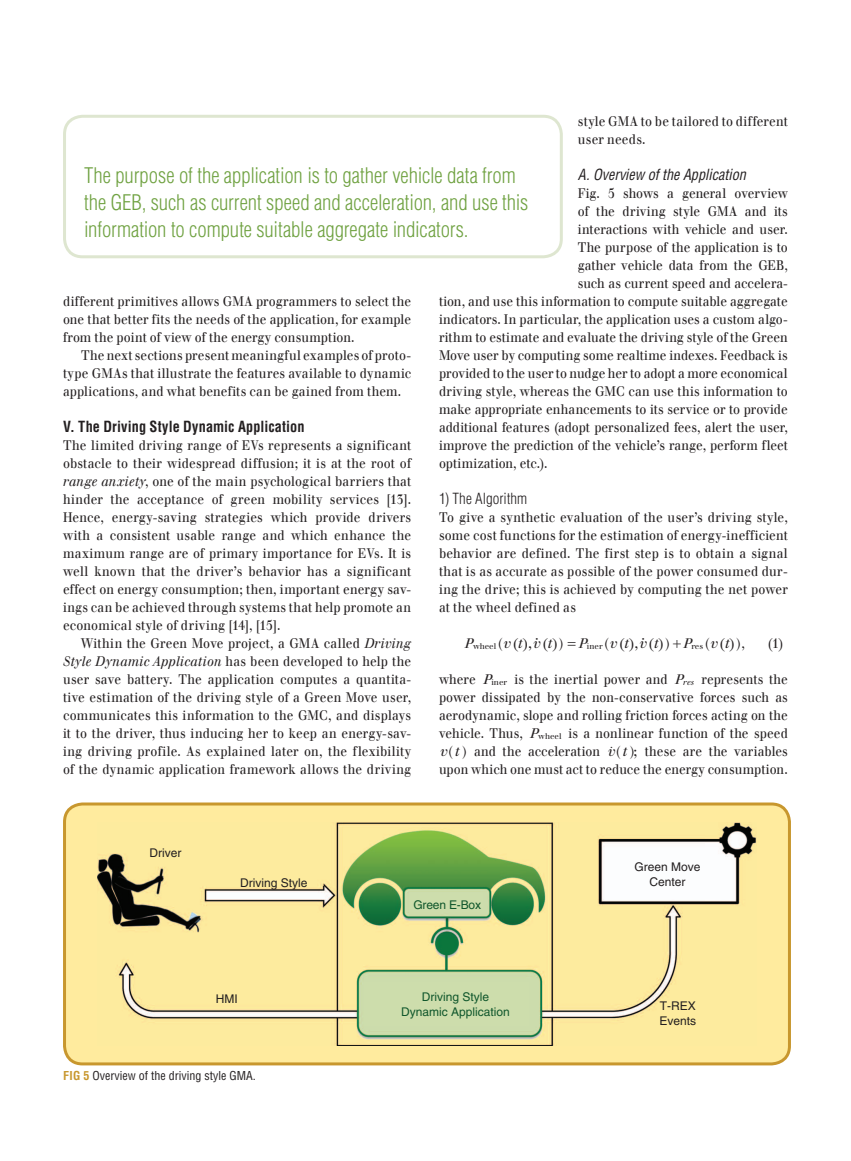
<style>
.page{position:relative;width:851px;height:1161px;background:#fff}
.page>*{position:absolute;margin:0;border:0;box-sizing:border-box;transform-origin:0 0}
.t1{font:300 condensed 21px/27px "Helvetica LT Std";letter-spacing:-.005em;color:#70a242}
.t2{font:18px "MM Etc";color:#231f20}
.t3{font:700 condensed 15px "Helvetica LT Std";letter-spacing:.005em;color:#231f20;scale:.95 1}
.t4{font:italic condensed 15px "Helvetica LT Std";color:#231f20;scale:.95 1}
.t5{font:300 condensed 15px "Helvetica LT Std";letter-spacing:.005em;color:#231f20}
.t6{font:13.5px/18px "Walbaum Com";letter-spacing:.005em;color:#231f20;text-align:justify;scale:.9 1}
.t7{font:13.5px/18px "Walbaum Com";letter-spacing:.005em;color:#231f20;text-align:right}
.t8{font:italic 13.5px "Walbaum Com";color:#231f20}
.t9{font:12.9px "MM Variable A";color:#231f20;scale:1.07 1}
.t10{font:12px/15px "Helvetica LT Std";color:#231f20}
.t11{font:12px/15px "Helvetica LT Std";color:#10572c;text-align:center}
.t12{font:condensed 12px "Helvetica LT Std";color:#231f20}
.t13{font:8.1px "Walbaum Com";color:#231f20}
.s1{font-style:normal}
.s2{font-family:"MM Etc";font-style:normal;font-size:18px}
.s3{font-family:"MM Variable A";font-style:normal;font-size:12.9px}
.s4{font-family:"MM Times Roman";font-style:normal}
.s5{font-style:italic}
.s6{font-style:italic;font-size:13.5px}
.s7{font-size:13.5px}
.s8{font-size:8.1px}
.s9{font-style:italic;font-size:8.1px}
.s10{font-family:"MM Variable A";font-size:12.9px}
.s11{font-family:"MM Times Roman"}
.s12{font-family:"MM Etc"}
.s13{font-weight:700;color:#c8972e}
</style>
<div class="page">
<div style="left:64px;top:804px;width:725px;height:260px;background:#ffeb9e"></div>
<img style="left:98px;top:823px;width:658px;height:222px">
<div style="left:63px;top:803px;width:727px;height:262px;border:3px solid #c8972e;border-radius:18px"></div>
<div style="left:63px;top:115px;width:499px;height:143px;border:3px solid #dee6d0;border-radius:18px"></div>
<p class="t6" style="left:578px;top:112px;width:235px">style GMA to be tailored to different user needs.</p>
<p class="t4" style="left:578px;top:165px;width:178px">A. Overview of the Application</p>
<p class="t6" style="left:578px;top:184px;width:235px">Fig. 5 shows a general overview</p>
<p class="t6" style="left:578px;top:202px;width:235px">of the driving style GMA and its</p>
<p class="t6" style="left:578px;top:220px;width:235px">interactions with vehicle and user.</p>
<p class="t6" style="left:578px;top:238px;width:235px">The purpose of the application is to</p>
<p class="t6" style="left:578px;top:256px;width:235px">gather vehicle data from the GEB,</p>
<p class="t6" style="left:578px;top:274px;width:235px">such as current speed and accelera-</p>
<p class="t6" style="left:439px;top:292px;width:389px">tion, and use this information to compute suitable aggregate</p>
<p class="t6" style="left:439px;top:310px;width:389px">indicators. In particular, the application uses a custom algo-</p>
<p class="t6" style="left:439px;top:328px;width:389px">rithm to estimate and evaluate the driving style of the Green</p>
<p class="t6" style="left:439px;top:346px;width:389px">Move user by computing some realtime indexes. Feedback is</p>
<p class="t6" style="left:439px;top:364px;width:389px">provided to the user to nudge her to adopt a more economical</p>
<p class="t6" style="left:439px;top:382px;width:389px">driving style, whereas the GMC can use this information to</p>
<p class="t6" style="left:439px;top:400px;width:389px">make appropriate enhancements to its service or to provide</p>
<p class="t6" style="left:439px;top:418px;width:389px">additional features (adopt personalized fees, alert the user,</p>
<p class="t6" style="left:439px;top:436px;width:389px">improve the prediction of the vehicle’s range, perform fleet</p>
<p class="t6" style="left:439px;top:454px;width:122px">optimization, etc.).</p>
<p class="t5" style="left:439px;top:489px;width:90px">1) The Algorithm</p>
<p class="t6" style="left:439px;top:508px;width:389px">To give a synthetic evaluation of the user’s driving style, some cost functions for the estimation of energy-inefficient behavior are defined. The first step is to obtain a signal that is as accurate as possible of the power consumed dur&shy;ing the drive; this is achieved by computing the net power at the wheel defined as</p>
<p class="t8" style="left:465px;top:635px;width:10px">P</p>
<p class="t8" style="left:504px;top:635px;width:85px">v <span class="s1">( )</span>t v<span class="s1">, (</span><span class="s2">o</span> t <span class="s1">)</span> <span class="s3">h</span> <span class="s4">=</span> P</p>
<h1 class="t1" style="left:84px;top:161px;width:446px">The purpose of the application is to gather vehicle data from the GEB, such as current speed and acceleration, and use this information to compute suitable aggregate indicators.</h1>
<p class="t6" style="left:63px;top:292px;width:388px">different primitives allows GMA programmers to select the one that better fits the needs of the application, for example from the point of view of the energy consumption.</p>
<p class="t6" style="left:63px;top:346px;width:388px;text-indent:18px">The next sections present meaningful examples of proto&shy;type GMAs that illustrate the features available to dynamic applications, and what benefits can be gained from them.</p>
<p class="t3" style="left:63px;top:417px;width:256px">V. The Driving Style Dynamic Application</p>
<p class="t6" style="left:63px;top:436px;width:388px">The limited driving range of EVs represents a significant obstacle to their widespread diffusion; it is at the root of <span class="s5">range anxiety</span>, one of the main psychological barriers that hinder the acceptance of green mobility services [13].<br>Hence, energy-saving strategies which provide drivers with a consistent usable range and which enhance the maximum range are of primary importance for EVs. It is well known that the driver’s behavior has a significant effect on energy consumption; then, important energy sav&shy;ings can be achieved through systems that help promote an economical style of driving [14], [15].</p>
<p class="t6" style="left:63px;top:634px;width:388px;text-indent:18px">Within the Green Move project, a GMA called <span class="s5">Driving Style Dynamic Application</span> has been developed to help the user save battery. The application computes a quantita&shy;tive estimation of the driving style of a Green Move user, communicates this information to the GMC, and displays it to the driver, thus inducing her to keep an energy-sav&shy;ing driving profile. As explained later on, the flexibility of the dynamic application framework allows the driving</p>
<p class="t13" style="left:691px;top:641px;width:55px">res<sup>^</sup> <span class="s6">t</span> <sup>h</sup><span class="s7">,</span></p>
<p class="t6" style="left:767px;top:634px;width:19px">(1)</p>
<p class="t6" style="left:439px;top:670px;width:389px">where <span class="s5">P</span><span class="s8">iner</span> is the inertial power and <span class="s5">P</span><span class="s9">res</span> represents the power dissipated by the non-conservative forces such as aerodynamic, slope and rolling friction forces acting on the vehicle. Thus, <span class="s5">P</span><span class="s8">wheel</span> is a nonlinear function of the speed <span class="s5">v t</span><span class="s10">^ h</span> and the acceleration <span class="s5">v t</span></p>
<p class="t13" style="left:473px;top:641px;width:32px">wheel <sup>^</sup></p>
<p class="t9" style="left:604px;top:636px;width:6px">^</p>
<h2 class="t2" style="left:641px;top:635px;width:4px">o</h2>
<p class="t7" style="left:619px;top:634px;width:75px">( ), ( )<span class="s10">h</span><span class="s11">+</span><span class="s5">P</span></p>
<p class="t13" style="left:587px;top:641px;width:73px">iner <span class="s6">vt vt</span></p>
<p class="t7" style="left:710px;top:634px;width:26px"><span class="s5">v</span>( )</p>
<p class="t7" style="left:439px;top:742px;width:350px"><span class="s12">o</span> <span class="s10">^ h</span>; these are the variables<br>upon which one must act to reduce the energy consumption.</p>
<p class="t10" style="left:150px;top:845px;width:33px">Driver</p>
<p class="t10" style="left:634px;top:859px;width:68px">Green Move</p>
<p class="t10" style="left:240px;top:875px;width:69px">Driving Style</p>
<p class="t10" style="left:649px;top:874px;width:38px">Center</p>
<p class="t10" style="left:216px;top:991px;width:23px">HMI</p>
<p class="t11" style="left:413px;top:897px;width:69px">Green E-Box</p>
<p class="t11" style="left:401px;top:989px;width:110px">Driving Style<br>Dynamic Application</p>
<p class="t10" style="left:659px;top:998px;width:38px">T-REX<br>Events</p>
<p class="t12" style="left:63px;top:1068px;width:194px"><span class="s13">Fig 5</span> Overview of the driving style GMA.</p>
</div>
